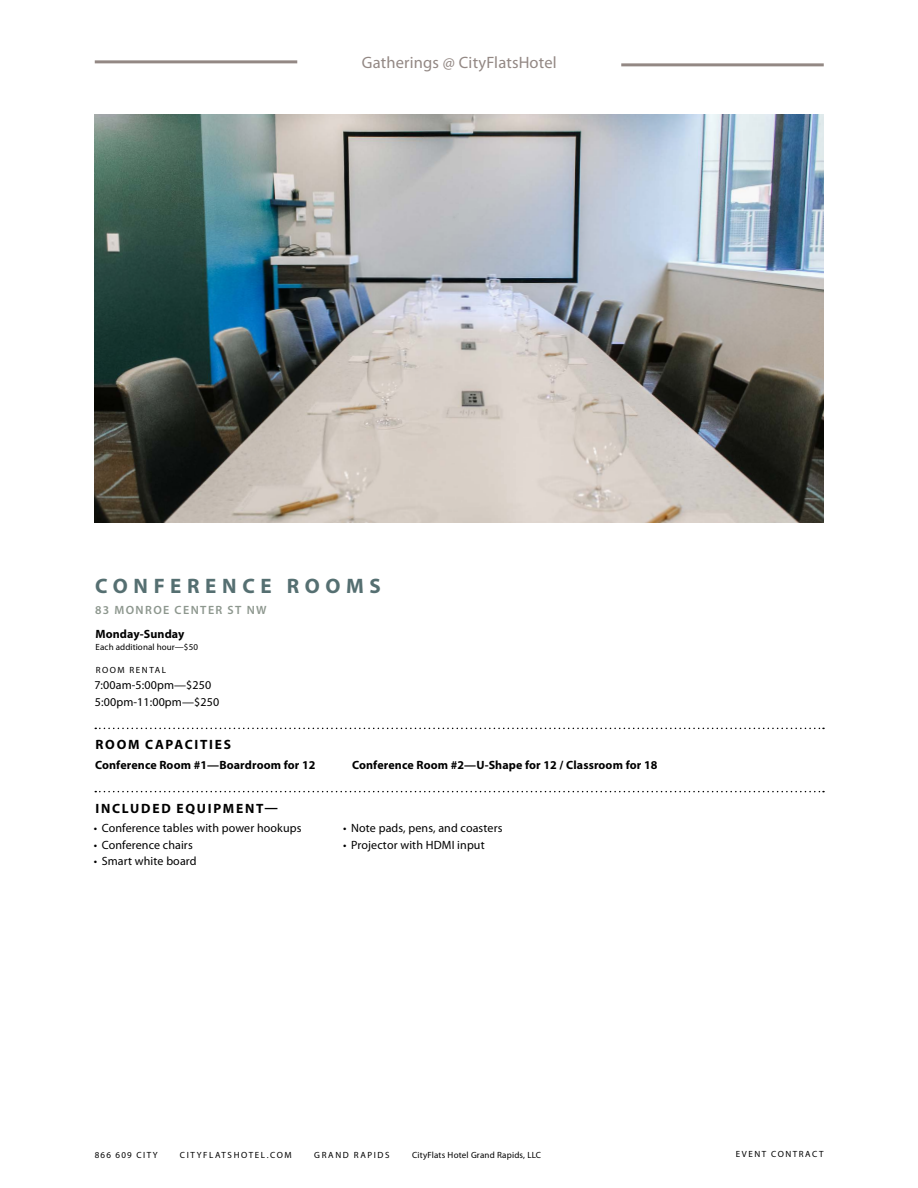
<style>
.page{position:relative;width:918px;height:1188px;background:#fff}
.page>*{position:absolute;margin:0;border:0;box-sizing:border-box;transform-origin:0 0}
.t1{font:700 21px "Myriad Pro";letter-spacing:.27em;color:#556f71}
.t2{font:16.5px "Myriad Pro";letter-spacing:.01em;color:#938884}
.t3{font:700 13.5px "Myriad Pro";letter-spacing:.13em;color:#000}
.t4{font:12px/16.5px "Myriad Pro";letter-spacing:.01em;color:#000}
.t5{font:700 12px "Myriad Pro";letter-spacing:.01em;color:#000}
.t6{font:600 12px "Myriad Pro";letter-spacing:.12em;color:#8d978e}
.t7{font:9px "Myriad Pro";letter-spacing:.18em;color:#000}
.t8{font:9px "Myriad Pro";letter-spacing:.02em;color:#000}
.t9{font:9px "Myriad Pro";letter-spacing:.17em;color:#000}
.t10{font:9px "Myriad Pro";letter-spacing:.01em;color:#000}
.t11{font:9px "Myriad Pro";letter-spacing:.14em;color:#000}
</style>
<div class="page">
<hr style="left:95px;top:60px;width:202px;height:3px;background:#938884">
<hr style="left:621px;top:63px;width:203px;height:3px;background:#938884">
<svg style="left:95px;top:728px;width:729px;height:1px"></svg>
<svg style="left:95px;top:791px;width:729px;height:1px"></svg>
<img style="left:94px;top:115px;width:730px;height:408px">
<h2 class="t2" style="left:362px;top:54px;width:196px">Gatherings @ CityFlatsHotel</h2>
<h1 class="t1" style="left:95px;top:574px;width:287px">CONFERENCE ROOMS</h1>
<p class="t6" style="left:95px;top:603px;width:173px">83 MONROE CENTER ST NW</p>
<p class="t5" style="left:95px;top:627px;width:91px">Monday-Sunday</p>
<p class="t10" style="left:96px;top:642px;width:104px">Each additional hour—$50</p>
<p class="t9" style="left:96px;top:665px;width:72px">ROOM RENTAL</p>
<p class="t4" style="left:94px;top:677px;width:126px">7:00am-5:00pm—$250<br>5:00pm-11:00pm—$250</p>
<p class="t3" style="left:96px;top:737px;width:137px">ROOM CAPACITIES</p>
<p class="t5" style="left:95px;top:758px;width:222px">Conference Room #1—Boardroom for 12</p>
<p class="t5" style="left:352px;top:758px;width:307px">Conference Room #2—U-Shape for 12 / Classroom for 18</p>
<p class="t3" style="left:96px;top:801px;width:184px">INCLUDED EQUIPMENT—</p>
<p class="t4" style="left:94px;top:820px;width:209px">• Conference tables with power hookups</p>
<p class="t4" style="left:94px;top:837px;width:100px">• Conference chairs</p>
<p class="t4" style="left:94px;top:853px;width:104px">• Smart white board</p>
<p class="t4" style="left:343px;top:820px;width:161px">• Note pads, pens, and coasters</p>
<p class="t4" style="left:343px;top:837px;width:143px">• Projector with HDMI input</p>
<p class="t11" style="left:95px;top:1150px;width:64px">866 609 CITY</p>
<p class="t7" style="left:180px;top:1150px;width:113px">CITYFLATSHOTEL.COM</p>
<p class="t7" style="left:314px;top:1150px;width:77px">GRAND RAPIDS</p>
<p class="t8" style="left:412px;top:1150px;width:130px">CityFlats Hotel Grand Rapids, LLC</p>
<p class="t9" style="left:736px;top:1149px;width:89px">EVENT CONTRACT</p>
</div>
